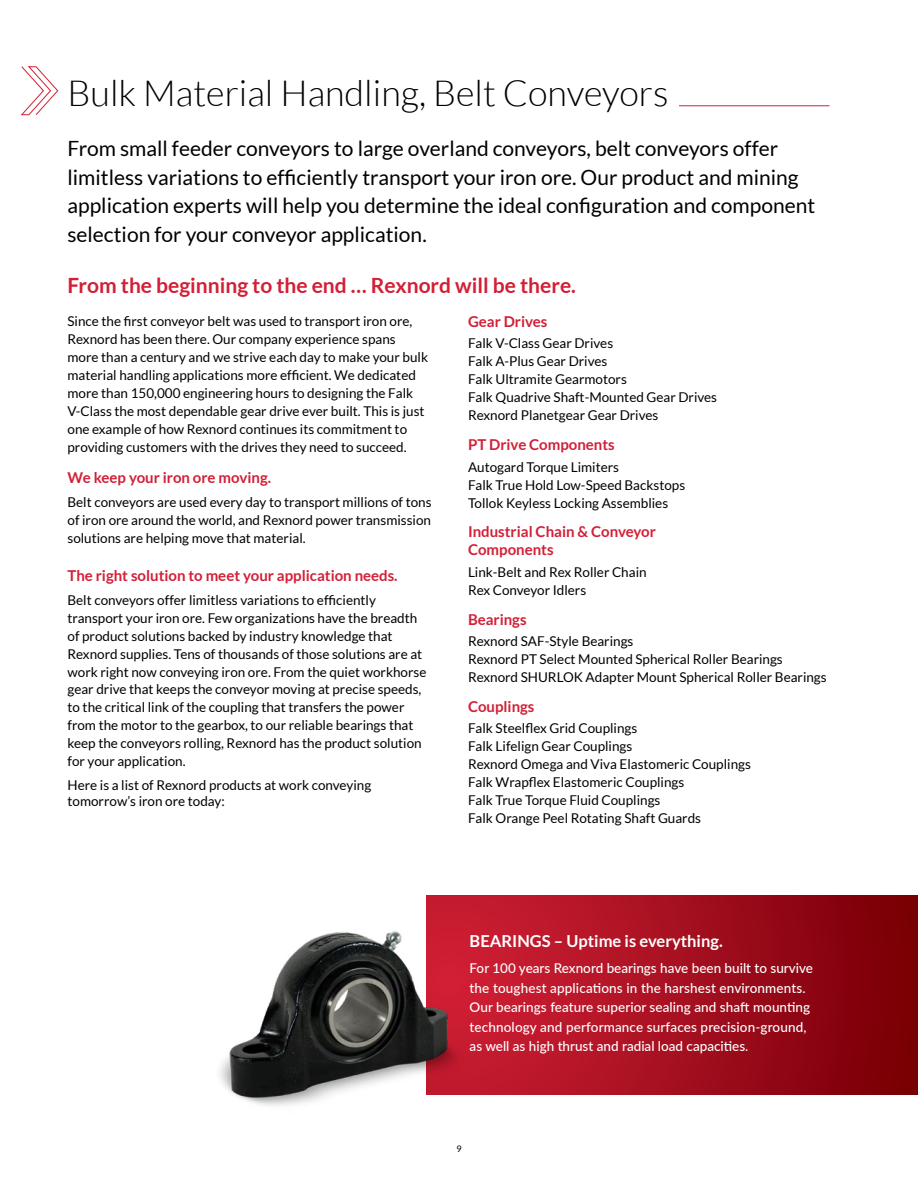
<style>
.page{position:relative;width:918px;height:1188px;background:#fff}
.page>*{position:absolute;margin:0;border:0;box-sizing:border-box;transform-origin:0 0}
.t1{font:300 36px "Lato";color:#000}
.t2{font:21px/28.5px "Lato";color:#000}
.t3{font:700 21px "Lato";color:#d31f36}
.t4{font:700 16.5px "Lato";color:#fff}
.t5{font:700 15px/18px "Lato";color:#d31f36}
.t6{font:13.5px/18px "Lato";color:#000}
.t7{font:500 13.5px/19.5px "Lato";letter-spacing:.005em;color:#fff}
.t8{font:9px "Lato";color:#000}
</style>
<div class="page">
<svg style="left:20px;top:66px;width:39px;height:50px"></svg>
<svg style="left:475px;top:895px;width:443px;height:200px;background:#a10d1c"></svg>
<img style="left:220px;top:895px;width:255px;height:211px">
<hr style="left:679px;top:105px;width:150px;height:1px;background:#d31f36">
<h1 class="t1" style="left:68px;top:74px;width:603px">Bulk Material Handling, Belt Conveyors</h1>
<p class="t2" style="left:68px;top:134px;width:749px">From small feeder conveyors to large overland conveyors, belt conveyors offer limitless variations to efficiently transport your iron ore. Our product and mining application experts will help you determine the ideal configuration and component selection for your conveyor application.</p>
<h2 class="t3" style="left:68px;top:274px;width:510px">From the beginning to the end … Rexnord will be there.</h2>
<p class="t6" style="left:68px;top:312px;width:362px">Since the first conveyor belt was used to transport iron ore, Rexnord has been there. Our company experience spans more than a century and we strive each day to make your bulk material handling applications more efficient. We dedicated more than 150,000 engineering hours to designing the Falk V-Class the most dependable gear drive ever built. This is just one example of how Rexnord continues its commitment to providing customers with the drives they need to succeed.</p>
<p class="t5" style="left:68px;top:469px;width:205px">We keep your iron ore moving.</p>
<p class="t6" style="left:68px;top:493px;width:366px;text-align:justify">Belt conveyors are used every day to transport millions of tons of iron ore around the world, and Rexnord power transmission solutions are helping move that material.</p>
<p class="t5" style="left:68px;top:566px;width:332px">The right solution to meet your application needs.</p>
<p class="t6" style="left:68px;top:591px;width:361px">Belt conveyors offer limitless variations to efficiently transport your iron ore. Few organizations have the breadth of product solutions backed by industry knowledge that Rexnord supplies. Tens of thousands of those solutions are at work right now conveying iron ore. From the quiet workhorse gear drive that keeps the conveyor moving at precise speeds, to the critical link of the coupling that transfers the power from the motor to the gearbox, to our reliable bearings that keep the conveyors rolling, Rexnord has the product solution for your application.</p>
<p class="t6" style="left:68px;top:777px;width:305px;line-height:16.5px">Here is a list of Rexnord products at work conveying tomorrow’s iron ore today:</p>
<p class="t5" style="left:468px;top:313px;width:81px">Gear Drives</p>
<p class="t6" style="left:468px;top:334px;width:251px">Falk V-Class Gear Drives<br>Falk A-Plus Gear Drives<br>Falk Ultramite Gearmotors<br>Falk Quadrive Shaft-Mounted Gear Drives<br>Rexnord Planetgear Gear Drives</p>
<p class="t5" style="left:468px;top:436px;width:148px">PT Drive Components</p>
<p class="t6" style="left:468px;top:458px;width:219px">Autogard Torque Limiters<br>Falk True Hold Low-Speed Backstops<br>Tollok Keyless Locking Assemblies</p>
<p class="t5" style="left:468px;top:523px;width:189px">Industrial Chain &amp; Conveyor<br>Components</p>
<p class="t6" style="left:468px;top:563px;width:180px">Link-Belt and Rex Roller Chain<br>Rex Conveyor Idlers</p>
<p class="t5" style="left:468px;top:610px;width:60px">Bearings</p>
<p class="t6" style="left:468px;top:632px;width:360px">Rexnord SAF-Style Bearings<br>Rexnord PT Select Mounted Spherical Roller Bearings<br>Rexnord SHURLOK Adapter Mount Spherical Roller Bearings</p>
<p class="t5" style="left:468px;top:697px;width:68px">Couplings</p>
<p class="t6" style="left:468px;top:719px;width:284px">Falk Steelflex Grid Couplings<br>Falk Lifelign Gear Couplings<br>Rexnord Omega and Viva Elastomeric Couplings Falk Wrapflex Elastomeric Couplings<br>Falk True Torque Fluid Couplings<br>Falk Orange Peel Rotating Shaft Guards</p>
<p class="t4" style="left:470px;top:932px;width:255px">BEARINGS – Uptime is everything.</p>
<p class="t7" style="left:470px;top:958px;width:345px">For 100 years Rexnord bearings have been built to survive the toughest applications in the harshest environments.<br>Our bearings feature superior sealing and shaft mounting technology and performance surfaces precision-ground, as well as high thrust and radial load capacities.</p>
<p class="t8" style="left:456px;top:1144px;width:7px">9</p>
</div>
